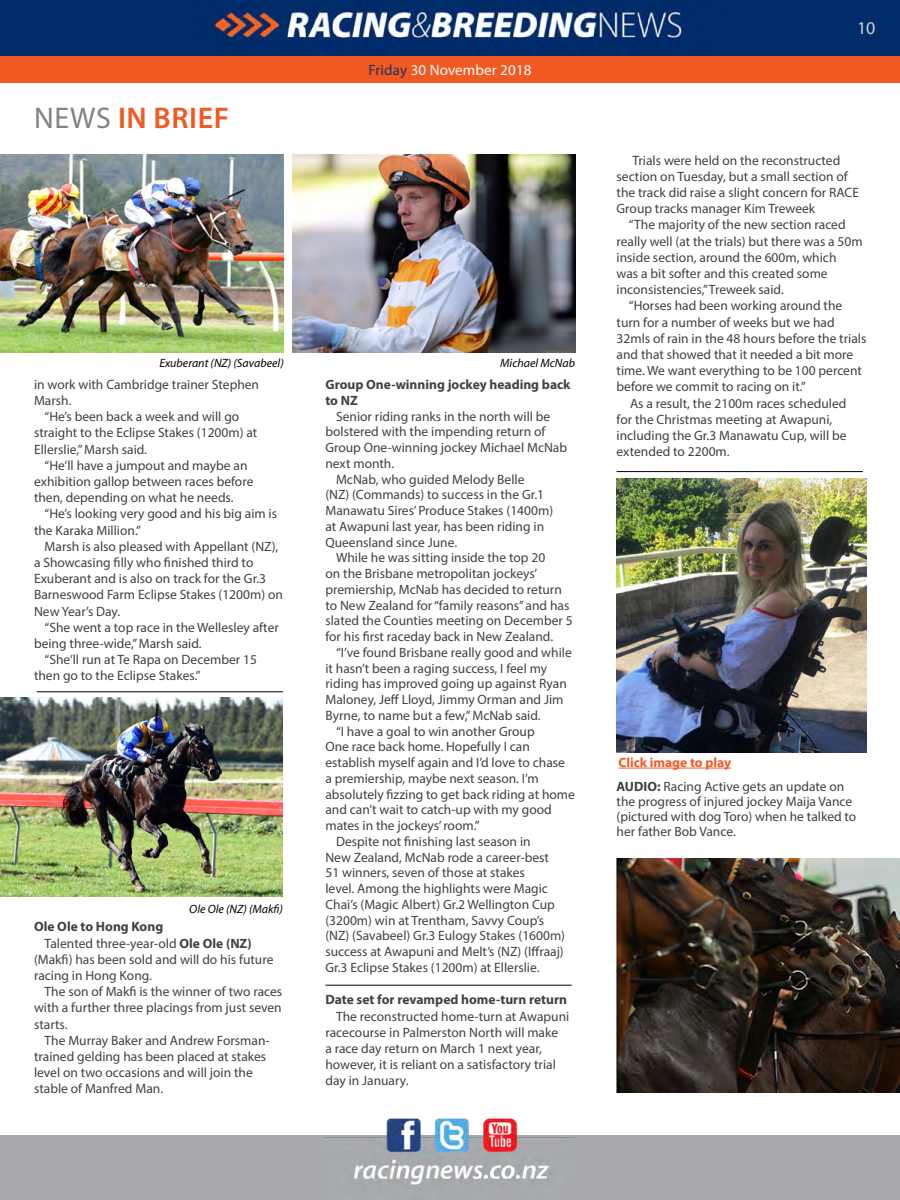
<style>
.page{position:relative;width:900px;height:1200px;background:#fff}
.page>*{position:absolute;margin:0;border:0;box-sizing:border-box;transform-origin:0 0}
.t1{font:600 30px "Myriad Pro";color:#f15922}
.t2{font:18px "Myriad Pro";color:#d1d4d4}
.t3{font:15px "Myriad Pro";letter-spacing:.01em;color:#fff}
.t4{font:13.5px/16.2px "Myriad Pro";color:#414042}
.t5{font:700 13.5px/16.2px "Myriad Pro";color:#414042}
.t6{font:700 13.5px "Myriad Pro";color:#f15922}
.t7{font:italic 12px "Myriad Pro";color:#000}
.s1{font-weight:400;color:#808285}
.s2{color:#203267}
.s3{font-weight:700}
</style>
<div class="page">
<div style="left:0;top:1136px;width:900px;height:64px;background:#a7a9ac"></div>
<img style="left:325px;top:1118px;width:250px;height:67px">
<div style="left:0;top:56px;width:900px;height:27px;background:#f15922"></div>
<img style="left:0;top:0;width:900px;height:56px">
<hr style="left:618px;top:768px;width:113px;height:1px;background:#f15922">
<img style="left:1px;top:154px;width:283px;height:199px">
<img style="left:292px;top:154px;width:283px;height:199px">
<img style="left:617px;top:858px;width:283px;height:235px">
<img style="left:0;top:698px;width:283px;height:198px">
<hr style="left:37px;top:691px;width:246px;height:1px;background:#000">
<hr style="left:325px;top:985px;width:247px;height:1px;background:#000">
<hr style="left:617px;top:471px;width:246px;height:1px;background:#000">
<img style="left:617px;top:479px;width:249px;height:273px">
<h1 class="t1" style="left:34px;top:98px;width:196px"><span class="s1">NEWS</span> IN BRIEF</h1>
<p class="t3" style="left:368px;top:61px;width:165px"><span class="s2">Friday</span> 30 November 2018</p>
<p class="t7" style="left:159px;top:356px;width:126px">Exuberant (NZ) (Savabeel)</p>
<p class="t7" style="left:500px;top:356px;width:76px">Michael McNab</p>
<p class="t5" style="left:325px;top:375px;width:247px">Group One-winning jockey heading back to NZ</p>
<p class="t4" style="left:336px;top:408px;width:216px">Senior riding ranks in the north will be</p>
<p class="t4" style="left:325px;top:423px;width:221px">bolstered with the impending return of</p>
<p class="t4" style="left:325px;top:439px;width:243px">Group One-winning jockey Michael McNab</p>
<p class="t4" style="left:325px;top:455px;width:70px">next month.</p>
<p class="t4" style="left:336px;top:471px;width:190px">McNab, who guided Melody Belle</p>
<p class="t4" style="left:325px;top:486px;width:220px">(NZ) (Commands) to success in the Gr.1</p>
<p class="t4" style="left:325px;top:502px;width:229px">Manawatu Sires’ Produce Stakes (1400m)</p>
<p class="t4" style="left:325px;top:518px;width:220px">at Awapuni last year, has been riding in</p>
<p class="t4" style="left:325px;top:534px;width:133px">Queensland since June.</p>
<p class="t4" style="left:336px;top:549px;width:211px">While he was sitting inside the top 20</p>
<p class="t4" style="left:325px;top:565px;width:213px">on the Brisbane metropolitan jockeys’</p>
<p class="t4" style="left:325px;top:581px;width:238px">premiership, McNab has decided to return</p>
<p class="t4" style="left:325px;top:597px;width:245px">to New Zealand for “family reasons” and has</p>
<p class="t4" style="left:325px;top:612px;width:249px">slated the Counties meeting on December 5</p>
<p class="t4" style="left:325px;top:628px;width:229px">for his first raceday back in New Zealand.</p>
<p class="t4" style="left:336px;top:644px;width:237px">“I’ve found Brisbane really good and while</p>
<p class="t4" style="left:325px;top:660px;width:223px">it hasn’t been a raging success, I feel my</p>
<p class="t4" style="left:325px;top:675px;width:243px">riding has improved going up against Ryan</p>
<p class="t4" style="left:325px;top:691px;width:240px">Maloney, Jeff Lloyd, Jimmy Orman and Jim</p>
<p class="t4" style="left:325px;top:707px;width:217px">Byrne, to name but a few,” McNab said.</p>
<p class="t4" style="left:336px;top:723px;width:200px">“I have a goal to win another Group</p>
<p class="t4" style="left:325px;top:739px;width:206px">One race back home. Hopefully I can</p>
<p class="t4" style="left:325px;top:754px;width:241px">establish myself again and I’d love to chase</p>
<p class="t4" style="left:325px;top:770px;width:215px">a premiership, maybe next season. I’m</p>
<p class="t4" style="left:325px;top:786px;width:251px">absolutely fizzing to get back riding at home</p>
<p class="t4" style="left:325px;top:802px;width:228px">and can’t wait to catch-up with my good</p>
<p class="t4" style="left:325px;top:817px;width:156px">mates in the jockeys’ room.”</p>
<p class="t4" style="left:336px;top:833px;width:196px">Despite not finishing last season in</p>
<p class="t4" style="left:325px;top:849px;width:225px">New Zealand, McNab rode a career-best</p>
<p class="t4" style="left:325px;top:865px;width:201px">51 winners, seven of those at stakes</p>
<p class="t4" style="left:325px;top:880px;width:224px">level. Among the highlights were Magic</p>
<p class="t4" style="left:325px;top:896px;width:231px">Chai’s (Magic Albert) Gr.2 Wellington Cup</p>
<p class="t4" style="left:325px;top:912px;width:220px">(3200m) win at Trentham, Savvy Coup’s</p>
<p class="t4" style="left:325px;top:928px;width:241px">(NZ) (Savabeel) Gr.3 Eulogy Stakes (1600m)</p>
<p class="t4" style="left:325px;top:943px;width:240px">success at Awapuni and Melt’s (NZ) (Iffraaj)</p>
<p class="t4" style="left:325px;top:959px;width:216px">Gr.3 Eclipse Stakes (1200m) at Ellerslie.</p>
<p class="t5" style="left:325px;top:991px;width:243px">Date set for revamped home-turn return</p>
<p class="t4" style="left:325px;top:1008px;width:245px;text-indent:11px">The reconstructed home-turn at Awapuni racecourse in Palmerston North will make<br>a race day return on March 1 next year, however, it is reliant on a satisfactory trial day in January.</p>
<p class="t4" style="left:34px;top:376px;width:227px">in work with Cambridge trainer Stephen<br>Marsh.</p>
<p class="t4" style="left:34px;top:408px;width:225px;text-indent:11px">“He’s been back a week and will go straight to the Eclipse Stakes (1200m) at<br>Ellerslie,” Marsh said.</p>
<p class="t4" style="left:34px;top:457px;width:221px;text-indent:11px">“He’ll have a jumpout and maybe an exhibition gallop between races before then, depending on what he needs.</p>
<p class="t4" style="left:34px;top:505px;width:245px;text-indent:11px">“He’s looking very good and his big aim is the Karaka Million.”</p>
<p class="t4" style="left:34px;top:538px;width:250px;text-indent:11px">Marsh is also pleased with Appellant (NZ), a Showcasing filly who finished third to Exuberant and is also on track for the Gr.3<br>Barneswood Farm Eclipse Stakes (1200m) on New Year’s Day.</p>
<p class="t4" style="left:45px;top:619px;width:236px">“She went a top race in the Wellesley after</p>
<p class="t4" style="left:34px;top:635px;width:169px">being three-wide,” Marsh said.</p>
<p class="t4" style="left:45px;top:651px;width:214px">“She’ll run at Te Rapa on December 15</p>
<p class="t4" style="left:34px;top:667px;width:168px">then go to the Eclipse Stakes.”</p>
<p class="t7" style="left:189px;top:901px;width:95px">Ole Ole (NZ) (Makfi)</p>
<p class="t5" style="left:34px;top:918px;width:131px">Ole Ole to Hong Kong</p>
<p class="t4" style="left:45px;top:935px;width:209px">Talented three-year-old <span class="s3">Ole Ole (NZ)</span></p>
<p class="t4" style="left:34px;top:951px;width:241px">(Makfi) has been sold and will do his future</p>
<p class="t4" style="left:34px;top:967px;width:119px">racing in Hong Kong.</p>
<p class="t4" style="left:45px;top:983px;width:239px">The son of Makfi is the winner of two races</p>
<p class="t4" style="left:34px;top:999px;width:249px">with a further three placings from just seven</p>
<p class="t4" style="left:34px;top:1016px;width:35px">starts.</p>
<p class="t4" style="left:45px;top:1032px;width:227px">The Murray Baker and Andrew Forsman-</p>
<p class="t4" style="left:34px;top:1048px;width:234px">trained gelding has been placed at stakes</p>
<p class="t4" style="left:34px;top:1064px;width:220px">level on two occasions and will join the</p>
<p class="t4" style="left:34px;top:1080px;width:131px">stable of Manfred Man.</p>
<h2 class="t2" style="left:857px;top:17px;width:20px">10</h2>
<p class="t4" style="left:617px;top:152px;width:244px;text-indent:16px">Trials were held on the reconstructed section on Tuesday, but a small section of the track did raise a slight concern for RACE Group tracks manager Kim Treweek</p>
<p class="t4" style="left:629px;top:216px;width:218px">“The majority of the new section raced</p>
<p class="t4" style="left:617px;top:233px;width:248px">really well (at the trials) but there was a 50m</p>
<p class="t4" style="left:617px;top:249px;width:221px">inside section, around the 600m, which</p>
<p class="t4" style="left:617px;top:265px;width:213px">was a bit softer and this created some</p>
<p class="t4" style="left:617px;top:281px;width:169px">inconsistencies,” Treweek said.</p>
<p class="t4" style="left:629px;top:297px;width:215px">“Horses had been working around the</p>
<p class="t4" style="left:617px;top:314px;width:220px">turn for a number of weeks but we had</p>
<p class="t4" style="left:617px;top:330px;width:251px">32mls of rain in the 48 hours before the trials</p>
<p class="t4" style="left:617px;top:346px;width:238px">and that showed that it needed a bit more</p>
<p class="t4" style="left:617px;top:362px;width:247px">time. We want everything to be 100 percent</p>
<p class="t4" style="left:617px;top:378px;width:191px">before we commit to racing on it.”</p>
<p class="t4" style="left:630px;top:395px;width:218px">As a result, the 2100m races scheduled</p>
<p class="t4" style="left:617px;top:411px;width:217px">for the Christmas meeting at Awapuni,</p>
<p class="t4" style="left:617px;top:427px;width:231px">including the Gr.3 Manawatu Cup, will be</p>
<p class="t4" style="left:617px;top:443px;width:115px">extended to 2200m.</p>
<p class="t6" style="left:618px;top:753px;width:114px">Click image to play</p>
<p class="t4" style="left:617px;top:778px;width:241px;line-height:15px"><span class="s3">AUDIO:</span> Racing Active gets an update on the progress of injured jockey Maija Vance (pictured with dog Toro) when he talked to her father Bob Vance.</p>
</div>
